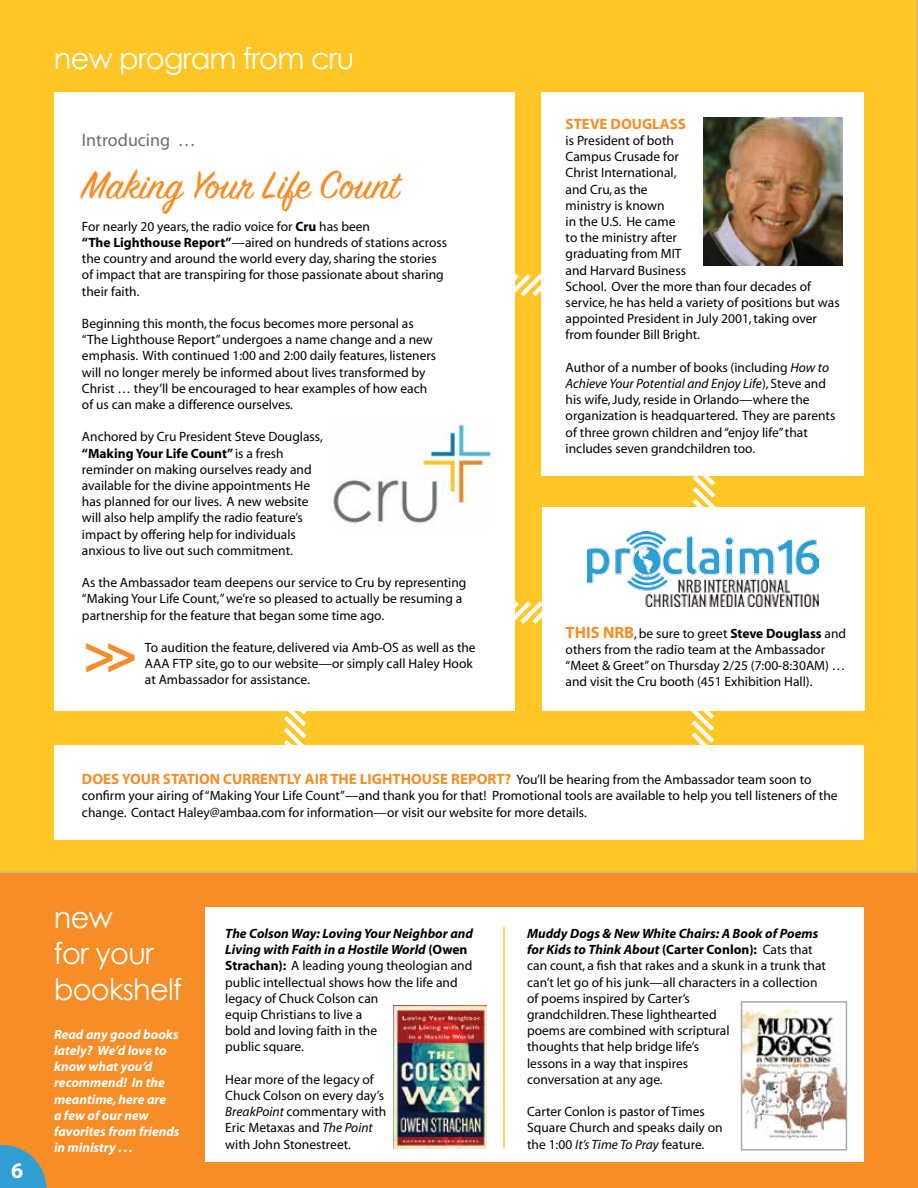
<style>
.page{position:relative;width:918px;height:1188px;background:#fff}
.page>*{position:absolute;margin:0;border:0;box-sizing:border-box;transform-origin:0 0}
.t1{font:italic 700 55.5px "Myriad";color:#f78d26}
.t2{font:43.5px "Sign Painter House Script";color:#f78d26}
.t3{font:29.7px/36px "Century Gothic";letter-spacing:-.025em;color:#fff}
.t4{font:700 22.35px "Myriad";color:#fff}
.t5{font:18px "Myriad";color:#6d6e71}
.t6{font:700 15px "Myriad";color:#f78d26}
.t7{font:13.5px/16.2px "Myriad";color:#000}
.t8{font:italic 700 13.5px/16.2px "Myriad";color:#fff}
.s1{font-weight:700}
.s2{font-style:italic}
.s3{font-weight:700;font-size:16.5px;color:#f78d26}
.s4{font-weight:400;font-size:13.5px;color:#000}
.s5{font-weight:700;font-style:italic}
</style>
<div class="page">
<div style="left:0;top:873px;width:918px;height:315px;background:#f78d26"></div>
<div style="left:0;top:0;width:918px;height:873px;background:#ffc625"></div>
<svg style="left:0;top:1145px;width:46px;height:43px"></svg>
<div style="left:542px;top:93px;width:322px;height:383px;background:#fff"></div>
<img style="left:704px;top:118px;width:138px;height:148px">
<div style="left:543px;top:508px;width:322px;height:203px;background:#fff"></div>
<img style="left:588px;top:532px;width:230px;height:74px">
<div style="left:54px;top:93px;width:461px;height:618px;background:#fff"></div>
<svg style="left:515px;top:269px;width:27px;height:32px"></svg>
<svg style="left:688px;top:476px;width:32px;height:62px"></svg>
<svg style="left:515px;top:597px;width:28px;height:31px"></svg>
<div style="left:54px;top:745px;width:810px;height:95px;background:#fff"></div>
<svg style="left:687px;top:711px;width:32px;height:34px"></svg>
<svg style="left:280px;top:711px;width:31px;height:34px"></svg>
<img style="left:332px;top:423px;width:161px;height:104px">
<div style="left:205px;top:907px;width:659px;height:254px;background:#fff"></div>
<img style="left:744px;top:1006px;width:100px;height:134px">
<div style="left:741px;top:1001px;width:106px;height:149px;border:2px solid #a7a9ac"></div>
<img style="left:394px;top:1006px;width:93px;height:143px">
<hr style="left:503px;top:926px;width:2px;height:222px;background:#ffc625">
<h3 class="t3" style="left:54px;top:40px;width:302px">new program from cru</h3>
<h3 class="t5" style="left:82px;top:131px;width:115px">Introducing …</h3>
<h2 class="t2" style="left:82px;top:159px;width:318px">Making Your Life Count</h2>
<p class="t7" style="left:82px;top:219px;width:367px">For nearly 20 years, the radio voice for <span class="s1">Cru</span> has been<br><span class="s1">“The Lighthouse Report”</span>—aired on hundreds of stations across the country and around the world every day, sharing the stories of impact that are transpiring for those passionate about sharing their faith.</p>
<p class="t7" style="left:82px;top:316px;width:356px">Beginning this month, the focus becomes more personal as “The Lighthouse Report” undergoes a name change and a new emphasis. With continued 1:00 and 2:00 daily features, listeners will no longer merely be informed about lives transformed by Christ … they’ll be encouraged to hear examples of how each of us can make a difference ourselves.</p>
<p class="t7" style="left:82px;top:429px;width:242px">Anchored by Cru President Steve Douglass, <span class="s1">“Making Your Life Count”</span> is a fresh reminder on making ourselves ready and available for the divine appointments He has planned for our lives. A new website will also help amplify the radio feature’s impact by offering help for individuals anxious to live out such commitment.</p>
<p class="t7" style="left:82px;top:575px;width:386px">As the Ambassador team deepens our service to Cru by representing “Making Your Life Count,” we’re so pleased to actually be resuming a partnership for the feature that began some time ago.</p>
<p class="t7" style="left:145px;top:640px;width:332px">To audition the feature, delivered via Amb-OS as well as the<br>AAA FTP site, go to our website—or simply call Haley Hook at Ambassador for assistance.</p>
<h1 class="t1" style="left:82px;top:625px;width:57px">&gt;&gt;</h1>
<p class="t6" style="left:566px;top:116px;width:122px">STEVE DOUGLASS</p>
<p class="t7" style="left:566px;top:133px;width:276px">is President of both<br>Campus Crusade for<br>Christ International,<br>and Cru, as the<br>ministry is known<br>in the U.S. He came<br>to the ministry after<br>graduating from MIT<br>and Harvard Business<br>School. Over the more than four decades of service, he has held a variety of positions but was appointed President in July 2001, taking over from founder Bill Bright.</p>
<p class="t7" style="left:566px;top:360px;width:271px">Author of a number of books (including <span class="s2">How to Achieve Your Potential and Enjoy Life</span>), Steve and his wife, Judy, reside in Orlando—where the organization is headquartered. They are parents of three grown children and “enjoy life” that includes seven grandchildren too.</p>
<p class="t7" style="left:566px;top:626px;width:282px"><span class="s3">THIS NRB</span>, be sure to greet <span class="s1">Steve Douglass</span> and others from the radio team at the Ambassador “Meet &amp; Greet” on Thursday 2/25 (7:00-8:30AM) … and visit the Cru booth (451 Exhibition Hall).</p>
<p class="t6" style="left:82px;top:771px;width:731px">DOES YOUR STATION CURRENTLY AIR THE LIGHTHOUSE REPORT? <span class="s4">You’ll be hearing from the Ambassador team soon to</span></p>
<p class="t7" style="left:82px;top:788px;width:757px">confirm your airing of “Making Your Life Count”—and thank you for that! Promotional tools are available to help you tell listeners of the change. Contact Haley@ambaa.com for information—or visit our website for more details.</p>
<h3 class="t4" style="left:11px;top:1159px;width:14px">6</h3>
<h3 class="t3" style="left:54px;top:899px;width:130px">new<br>for your bookshelf</h3>
<p class="t8" style="left:54px;top:1027px;width:127px">Read any good books lately? We’d love to know what you’d recommend! In the meantime, here are<br>a few of our new favorites from friends in ministry . . .</p>
<p class="t7" style="left:225px;top:926px;width:249px"><span class="s5">The Colson Way: Loving Your Neighbor and<br>Living with Faith in a Hostile World</span> <span class="s1">(Owen<br>Strachan):</span> A leading young theologian and public intellectual shows how the life and legacy of Chuck Colson can<br>equip Christians to live a<br>bold and loving faith in the<br>public square.</p>
<p class="t7" style="left:225px;top:1072px;width:163px">Hear more of the legacy of<br>Chuck Colson on every day’s<br><span class="s2">BreakPoint</span> commentary with<br>Eric Metaxas and <span class="s2">The Point </span>with John Stonestreet.</p>
<p class="t7" style="left:527px;top:926px;width:300px"><span class="s5">Muddy Dogs &amp; New White Chairs: A Book of Poems for Kids to Think About</span> <span class="s1">(Carter Conlon):</span> Cats that can count, a fish that rakes and a skunk in a trunk that can’t let go of his junk—all characters in a collection of poems inspired by Carter’s<br>grandchildren. These lighthearted<br>poems are combined with scriptural<br>thoughts that help bridge life’s<br>lessons in a way that inspires<br>conversation at any age.</p>
<p class="t7" style="left:527px;top:1104px;width:197px">Carter Conlon is pastor of Times<br>Square Church and speaks daily on the 1:00 <span class="s2">It’s Time To Pray</span> feature.</p>
</div>
